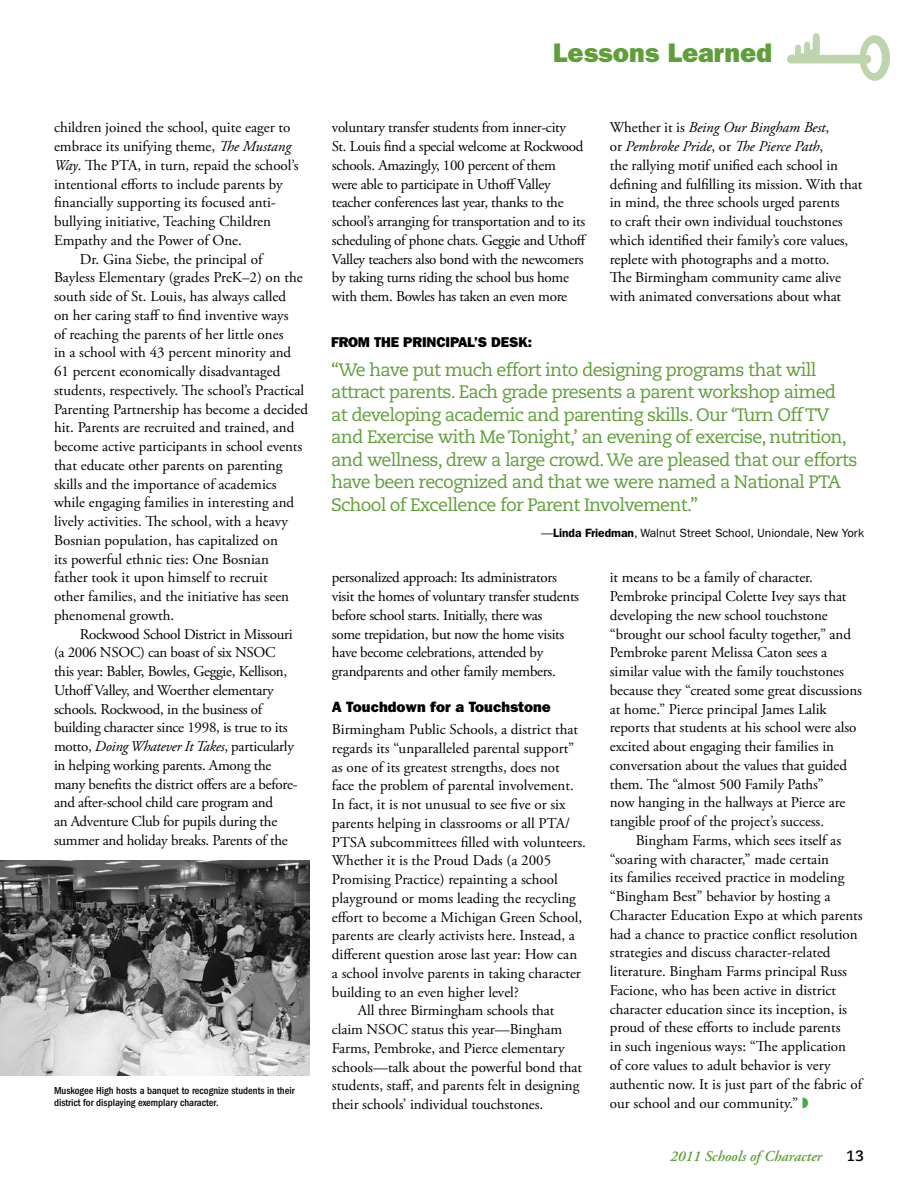
<style>
.page{position:relative;width:918px;height:1188px;background:#fff}
.page>*{position:absolute;margin:0;border:0;box-sizing:border-box;transform-origin:0 0}
.t1{font:27px "ITC Franklin Gothic Std Hvy";color:#5f9e38}
.t2{font:18px/22.5px "Caecilia LT Std";letter-spacing:-.04em;color:#5f9e38}
.t3{font:15px/18.8px "Adobe Garamond Pro";letter-spacing:-.005em;color:#000}
.t4{font:italic 15px "Adobe Garamond Pro";letter-spacing:-.02em;color:#000}
.t5{font:15px "ITC Franklin Gothic Std Hvy";color:#000}
.t6{font:italic 600 15px "Adobe Garamond Pro";color:#5f9e38}
.t7{font:700 15px "Caecilia LT Std";color:#000}
.t8{font:14.25px "ITC Franklin Gothic Std Hvy";letter-spacing:-.01em;color:#000}
.t9{font:12px "ITC Franklin Gothic Std";color:#000}
.t10{font:500 condensed 10.5px/12px "ITC Franklin Gothic Std";color:#000}
.s1{font-style:italic}
.s2{font-style:normal}
.s3{font-weight:600}
.s4{color:#4aaa42}
</style>
<div class="page">
<svg style="left:787px;top:33px;width:103px;height:48px"></svg>
<img style="left:0;top:860px;width:310px;height:215px">
<h1 class="t1" style="left:553px;top:37px;width:221px">Lessons Learned</h1>
<p class="t3" style="left:54px;top:119px;width:238px">children joined the school, quite eager to</p>
<p class="t3" style="left:54px;top:138px;width:239px">embrace its unifying theme, <span class="s1">The Mustang</span></p>
<p class="t3" style="left:54px;top:156px;width:246px"><span class="s1">Way</span>. The PTA, in turn, repaid the school’s</p>
<p class="t3" style="left:54px;top:175px;width:230px">intentional efforts to include parents by</p>
<p class="t3" style="left:54px;top:194px;width:223px">financially supporting its focused anti-</p>
<p class="t3" style="left:54px;top:213px;width:219px">bullying initiative, Teaching Children</p>
<p class="t3" style="left:54px;top:231px;width:189px">Empathy and the Power of One.</p>
<p class="t3" style="left:80px;top:250px;width:184px">Dr. Gina Siebe, the principal of</p>
<p class="t3" style="left:54px;top:269px;width:250px">Bayless Elementary (grades PreK–2) on the</p>
<p class="t3" style="left:54px;top:288px;width:234px">south side of St. Louis, has always called</p>
<p class="t3" style="left:54px;top:306px;width:236px">on her caring staff to find inventive ways</p>
<p class="t3" style="left:54px;top:325px;width:231px">of reaching the parents of her little ones</p>
<p class="t3" style="left:54px;top:344px;width:239px">in a school with 43 percent minority and</p>
<p class="t3" style="left:54px;top:363px;width:228px">61 percent economically disadvantaged</p>
<p class="t3" style="left:54px;top:381px;width:252px">students, respectively. The school’s Practical</p>
<p class="t3" style="left:54px;top:400px;width:256px">Parenting Partnership has become a decided</p>
<p class="t3" style="left:54px;top:419px;width:242px">hit. Parents are recruited and trained, and</p>
<p class="t3" style="left:54px;top:438px;width:250px">become active participants in school events</p>
<p class="t3" style="left:54px;top:456px;width:230px">that educate other parents on parenting</p>
<p class="t3" style="left:54px;top:475px;width:224px">skills and the importance of academics</p>
<p class="t3" style="left:54px;top:494px;width:242px">while engaging families in interesting and</p>
<p class="t3" style="left:54px;top:513px;width:235px">lively activities. The school, with a heavy</p>
<p class="t3" style="left:54px;top:531px;width:225px">Bosnian population, has capitalized on</p>
<p class="t3" style="left:54px;top:550px;width:216px">its powerful ethnic ties: One Bosnian</p>
<p class="t3" style="left:54px;top:569px;width:215px">father took it upon himself to recruit</p>
<p class="t3" style="left:54px;top:588px;width:237px">other families, and the initiative has seen</p>
<p class="t3" style="left:54px;top:606px;width:122px">phenomenal growth.</p>
<p class="t3" style="left:80px;top:625px;width:214px">Rockwood School District in Missouri</p>
<p class="t3" style="left:54px;top:644px;width:223px">(a 2006 NSOC) can boast of six NSOC</p>
<p class="t3" style="left:54px;top:663px;width:235px">this year: Babler, Bowles, Geggie, Kellison,</p>
<p class="t3" style="left:54px;top:681px;width:221px">Uthoff Valley, and Woerther elementary</p>
<p class="t3" style="left:54px;top:700px;width:210px">schools. Rockwood, in the business of</p>
<p class="t3" style="left:54px;top:719px;width:235px">building character since 1998, is true to its</p>
<p class="t4" style="left:54px;top:737px;width:241px"><span class="s2">motto,</span> Doing Whatever It Takes<span class="s2">, particularly</span></p>
<p class="t3" style="left:54px;top:756px;width:219px">in helping working parents. Among the</p>
<p class="t3" style="left:54px;top:775px;width:245px">many benefits the district offers are a before-</p>
<p class="t3" style="left:54px;top:794px;width:221px">and after-school child care program and</p>
<p class="t3" style="left:54px;top:813px;width:225px">an Adventure Club for pupils during the</p>
<p class="t3" style="left:54px;top:831px;width:235px">summer and holiday breaks. Parents of the</p>
<p class="t10" style="left:54px;top:1084px;width:242px">Muskogee High hosts a banquet to recognize students in their district for displaying exemplary character.</p>
<p class="t3" style="left:332px;top:119px;width:257px">voluntary transfer students from inner-city<br>St. Louis find a special welcome at Rockwood schools. Amazingly, 100 percent of them<br>were able to participate in Uthoff Valley teacher conferences last year, thanks to the school’s arranging for transportation and to its scheduling of phone chats. Geggie and Uthoff Valley teachers also bond with the newcomers by taking turns riding the school bus home with them. Bowles has taken an even more</p>
<p class="t3" style="left:610px;top:119px;width:254px">Whether it is <span class="s1">Being Our Bingham Best</span>,<br>or <span class="s1">Pembroke Pride</span>, or <span class="s1">The Pierce Path</span>,<br>the rallying motif unified each school in defining and fulfilling its mission. With that in mind, the three schools urged parents<br>to craft their own individual touchstones which identified their family’s core values, replete with photographs and a motto.<br>The Birmingham community came alive with animated conversations about what</p>
<p class="t8" style="left:331px;top:333px;width:91px">From the Principal</p>
<p class="t8" style="left:474px;top:333px;width:60px">’s Desk:</p>
<p class="t2" style="left:331px;top:358px;width:528px">“We have put much effort into designing programs that will attract parents. Each grade presents a parent workshop aimed<br>at developing academic and parenting skills. Our ‘Turn Off TV and Exercise with Me Tonight,’ an evening of exercise, nutrition, and wellness, drew a large crowd. We are pleased that our efforts have been recognized and that we were named a National PTA School of Excellence for Parent Involvement.”</p>
<p class="t9" style="left:541px;top:526px;width:324px">—<span class="s3">Linda Friedman</span>, Walnut Street School, Uniondale, New York</p>
<p class="t3" style="left:332px;top:569px;width:249px">personalized approach: Its administrators visit the homes of voluntary transfer students before school starts. Initially, there was<br>some trepidation, but now the home visits have become celebrations, attended by grandparents and other family members.</p>
<p class="t5" style="left:332px;top:698px;width:220px">A Touchdown for a Touchstone</p>
<p class="t3" style="left:332px;top:721px;width:248px">Birmingham Public Schools, a district that</p>
<p class="t3" style="left:332px;top:739px;width:244px">regards its “unparalleled parental support”</p>
<p class="t3" style="left:332px;top:758px;width:229px">as one of its greatest strengths, does not</p>
<p class="t3" style="left:332px;top:777px;width:243px">face the problem of parental involvement.</p>
<p class="t3" style="left:332px;top:796px;width:235px">In fact, it is not unusual to see five or six</p>
<p class="t3" style="left:332px;top:814px;width:240px">parents helping in classrooms or all PTA/</p>
<p class="t3" style="left:332px;top:833px;width:256px">PTSA subcommittees filled with volunteers.</p>
<p class="t3" style="left:332px;top:852px;width:221px">Whether it is the Proud Dads (a 2005</p>
<p class="t3" style="left:332px;top:871px;width:228px">Promising Practice) repainting a school</p>
<p class="t3" style="left:332px;top:889px;width:246px">playground or moms leading the recycling</p>
<p class="t3" style="left:332px;top:908px;width:252px">effort to become a Michigan Green School,</p>
<p class="t3" style="left:332px;top:927px;width:245px">parents are clearly activists here. Instead, a</p>
<p class="t3" style="left:332px;top:946px;width:247px">different question arose last year: How can</p>
<p class="t3" style="left:332px;top:964px;width:251px">a school involve parents in taking character</p>
<p class="t3" style="left:332px;top:983px;width:188px">building to an even higher level?</p>
<p class="t3" style="left:358px;top:1002px;width:198px">All three Birmingham schools that</p>
<p class="t3" style="left:332px;top:1021px;width:232px">claim NSOC status this year—Bingham</p>
<p class="t3" style="left:332px;top:1039px;width:234px">Farms, Pembroke, and Pierce elementary</p>
<p class="t3" style="left:332px;top:1058px;width:252px">schools—talk about the powerful bond that</p>
<p class="t3" style="left:332px;top:1077px;width:249px">students, staff, and parents felt in designing</p>
<p class="t3" style="left:332px;top:1096px;width:213px">their schools’ individual touchstones.</p>
<p class="t3" style="left:610px;top:569px;width:254px">it means to be a family of character.<br>Pembroke principal Colette Ivey says that developing the new school touchstone “brought our school faculty together,” and Pembroke parent Melissa Caton sees a similar value with the family touchstones because they “created some great discussions at home.” Pierce principal James Lalik reports that students at his school were also excited about engaging their families in conversation about the values that guided them. The “almost 500 Family Paths”<br>now hanging in the hallways at Pierce are tangible proof of the project’s success.</p>
<p class="t3" style="left:610px;top:831px;width:254px;text-indent:26px">Bingham Farms, which sees itself as “soaring with character,” made certain<br>its families received practice in modeling “Bingham Best” behavior by hosting a Character Education Expo at which parents had a chance to practice conflict resolution strategies and discuss character-related literature. Bingham Farms principal Russ Facione, who has been active in district character education since its inception, is proud of these efforts to include parents<br>in such ingenious ways: “The application<br>of core values to adult behavior is very authentic now. It is just part of the fabric of our school and our community.” <span class="s4">◗</span></p>
<p class="t6" style="left:670px;top:1148px;width:153px">2011 Schools of Character</p>
<p class="t7" style="left:846px;top:1147px;width:19px">13</p>
</div>
